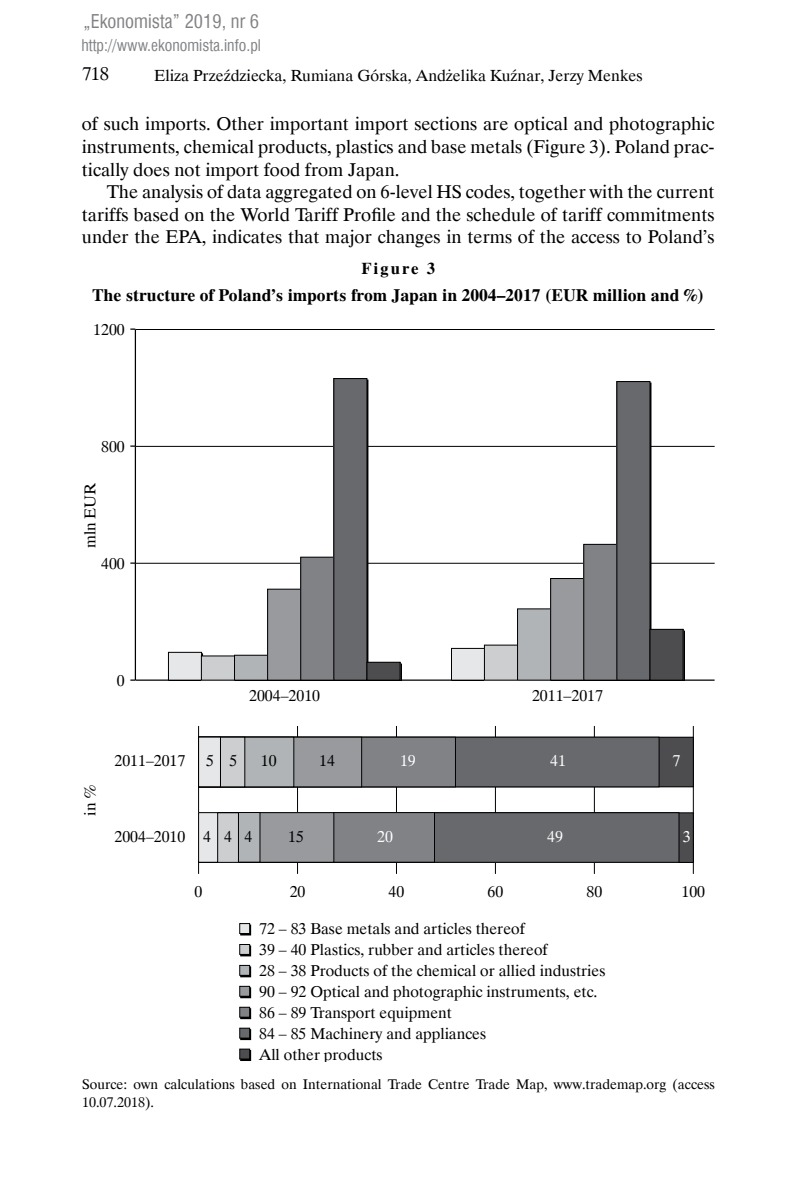
<style>
.page{position:relative;width:794px;height:1191px;background:#fff}
.page>*{position:absolute;margin:0;border:0;box-sizing:border-box;transform-origin:0 0}
.t1{font:18.55px/22.6px "Dutch 801 EU";color:#000;text-align:justify}
.t2{font:18.55px "Swis 721 Cn EU";color:#808285}
.t3{font:700 17.5px "Dutch 801 EU";color:#000}
.t4{font:700 16.62px "Dutch 801 EU";letter-spacing:.125em;color:#000}
.t5{font:16.1px "Dutch 801 EU";color:#000}
.t6{font:15.75px/21px "Dutch 801 EU";color:#000}
.t7{font:15.75px "Swis 721 Cn EU";color:#808285}
.t8{font:15.75px "Dutch 801 EU";color:#fff}
.t9{font:14px/17.5px "Dutch 801 EU";color:#000}
</style>
<div class="page">
<hr style="left:135px;top:329px;width:1px;height:351px;background:#000">
<hr style="left:136px;top:679px;width:578px;height:2px;background:#000">
<hr style="left:136px;top:446px;width:578px;height:1px;background:#000">
<hr style="left:136px;top:563px;width:578px;height:1px;background:#000">
<hr style="left:136px;top:329px;width:578px;height:1px;background:#000">
<div style="left:240px;top:924px;width:11px;height:11px;border:1px solid #000"></div>
<div style="left:240px;top:923px;width:10px;height:10px;background:#e6e7e8"></div>
<div style="left:239px;top:923px;width:11px;height:11px;border:1px solid #000"></div>
<hr style="left:198px;top:726px;width:1px;height:148px;background:#000">
<hr style="left:297px;top:726px;width:1px;height:148px;background:#000">
<hr style="left:693px;top:726px;width:1px;height:148px;background:#000">
<hr style="left:594px;top:726px;width:1px;height:148px;background:#000">
<hr style="left:495px;top:726px;width:1px;height:148px;background:#000">
<hr style="left:396px;top:726px;width:1px;height:148px;background:#000">
<div style="left:199px;top:737px;width:494px;height:50px;background:#4d4d4f"></div>
<div style="left:199px;top:813px;width:494px;height:49px;background:#4d4d4f"></div>
<div style="left:240px;top:945px;width:11px;height:11px;border:1px solid #000"></div>
<div style="left:240px;top:944px;width:10px;height:10px;background:#cccecf"></div>
<div style="left:239px;top:944px;width:11px;height:11px;border:1px solid #000"></div>
<div style="left:240px;top:966px;width:11px;height:11px;border:1px solid #000"></div>
<div style="left:240px;top:965px;width:10px;height:10px;background:#b1b4b6"></div>
<div style="left:239px;top:965px;width:11px;height:10px;border:1px solid #000"></div>
<div style="left:240px;top:987px;width:11px;height:11px;border:1px solid #000"></div>
<div style="left:240px;top:986px;width:10px;height:10px;background:#989a9d"></div>
<div style="left:239px;top:986px;width:11px;height:10px;border:1px solid #000"></div>
<div style="left:240px;top:1008px;width:11px;height:11px;border:1px solid #000"></div>
<div style="left:240px;top:1007px;width:10px;height:10px;background:#808285"></div>
<div style="left:239px;top:1006px;width:11px;height:11px;border:1px solid #000"></div>
<div style="left:240px;top:1029px;width:11px;height:11px;border:1px solid #000"></div>
<div style="left:240px;top:1028px;width:10px;height:10px;background:#68696c"></div>
<div style="left:239px;top:1027px;width:11px;height:11px;border:1px solid #000"></div>
<div style="left:199px;top:737px;width:460px;height:50px;background:#68696c"></div>
<div style="left:198px;top:737px;width:461px;height:50px;border:1px solid #000"></div>
<div style="left:199px;top:812px;width:480px;height:50px;background:#68696c"></div>
<div style="left:198px;top:812px;width:481px;height:50px;border:1px solid #000"></div>
<div style="left:199px;top:737px;width:256px;height:50px;background:#808285"></div>
<div style="left:198px;top:737px;width:258px;height:50px;border:1px solid #000"></div>
<div style="left:199px;top:812px;width:235px;height:50px;background:#808285"></div>
<div style="left:198px;top:812px;width:237px;height:50px;border:1px solid #000"></div>
<div style="left:199px;top:737px;width:163px;height:50px;background:#989a9d"></div>
<div style="left:198px;top:737px;width:164px;height:50px;border:1px solid #000"></div>
<div style="left:199px;top:812px;width:135px;height:50px;background:#989a9d"></div>
<div style="left:198px;top:812px;width:136px;height:50px;border:1px solid #000"></div>
<div style="left:199px;top:737px;width:95px;height:50px;background:#b1b4b6"></div>
<div style="left:198px;top:737px;width:96px;height:50px;border:1px solid #000"></div>
<div style="left:199px;top:812px;width:61px;height:50px;background:#b1b4b6"></div>
<div style="left:199px;top:737px;width:46px;height:50px;background:#cccecf"></div>
<div style="left:199px;top:812px;width:39px;height:50px;background:#cccecf"></div>
<div style="left:198px;top:812px;width:41px;height:50px;border:1px solid #000"></div>
<div style="left:240px;top:1050px;width:11px;height:11px;border:1px solid #000"></div>
<div style="left:240px;top:1049px;width:10px;height:10px;background:#4d4d4f"></div>
<div style="left:239px;top:1048px;width:11px;height:11px;border:1px solid #000"></div>
<div style="left:168px;top:652px;width:33px;height:28px;background:#e6e7e8"></div>
<div style="left:168px;top:652px;width:34px;height:28px;border:1px solid #000"></div>
<div style="left:451px;top:648px;width:33px;height:32px;background:#e6e7e8"></div>
<div style="left:451px;top:648px;width:34px;height:32px;border:1px solid #000"></div>
<div style="left:199px;top:737px;width:21px;height:49px;background:#e6e7e8"></div>
<div style="left:198px;top:737px;width:23px;height:50px;border:1px solid #000"></div>
<div style="left:199px;top:812px;width:19px;height:50px;background:#e6e7e8"></div>
<div style="left:198px;top:812px;width:20px;height:50px;border:1px solid #000"></div>
<div style="left:201px;top:656px;width:33px;height:24px;background:#cccecf"></div>
<div style="left:234px;top:655px;width:34px;height:25px;background:#b1b4b6"></div>
<div style="left:234px;top:655px;width:34px;height:25px;border:1px solid #000"></div>
<div style="left:268px;top:589px;width:33px;height:91px;background:#989a9d"></div>
<div style="left:267px;top:589px;width:34px;height:91px;border:1px solid #000"></div>
<div style="left:301px;top:557px;width:33px;height:123px;background:#808285"></div>
<div style="left:300px;top:557px;width:34px;height:123px;border:1px solid #000"></div>
<div style="left:334px;top:379px;width:34px;height:303px;border:1px solid #000"></div>
<div style="left:334px;top:378px;width:33px;height:302px;background:#68696c"></div>
<div style="left:333px;top:378px;width:34px;height:302px;border:1px solid #000"></div>
<div style="left:367px;top:663px;width:34px;height:19px;border:1px solid #000"></div>
<div style="left:367px;top:662px;width:33px;height:18px;background:#4d4d4f"></div>
<div style="left:366px;top:662px;width:34px;height:18px;border:1px solid #000"></div>
<div style="left:484px;top:645px;width:33px;height:35px;background:#cccecf"></div>
<div style="left:484px;top:644px;width:34px;height:36px;border:1px solid #000"></div>
<div style="left:517px;top:609px;width:33px;height:71px;background:#b1b4b6"></div>
<div style="left:517px;top:608px;width:34px;height:72px;border:1px solid #000"></div>
<div style="left:550px;top:578px;width:34px;height:102px;background:#989a9d"></div>
<div style="left:550px;top:578px;width:34px;height:102px;border:1px solid #000"></div>
<div style="left:584px;top:544px;width:33px;height:136px;background:#808285"></div>
<div style="left:583px;top:544px;width:34px;height:136px;border:1px solid #000"></div>
<div style="left:617px;top:382px;width:34px;height:300px;border:1px solid #000"></div>
<div style="left:617px;top:381px;width:33px;height:299px;background:#68696c"></div>
<div style="left:616px;top:381px;width:34px;height:299px;border:1px solid #000"></div>
<div style="left:650px;top:630px;width:34px;height:52px;border:1px solid #000"></div>
<div style="left:650px;top:629px;width:33px;height:51px;background:#4d4d4f"></div>
<div style="left:649px;top:629px;width:34px;height:51px;border:1px solid #000"></div>
<div style="left:137px;top:681px;width:572px;height:5px;background:#fff"></div>
<p class="t2" style="left:83px;top:9px;width:177px">„Ekonomista” 2019, nr 6</p>
<p class="t7" style="left:81px;top:34px;width:181px">http://www.ekonomista.info.pl</p>
<p class="t1" style="left:82px;top:63px;width:28px">718</p>
<p class="t5" style="left:154px;top:65px;width:490px">Eliza Przeździecka, Rumiana Górska, Andżelika Kuźnar, Jerzy Menkes</p>
<p class="t1" style="left:82px;top:113px;width:634px">of such imports. Other important import sections are optical and photographic instruments, chemical products, plastics and base metals (Figure 3). Poland prac&shy;tically does not import food from Japan.</p>
<p class="t1" style="left:82px;top:181px;width:634px;text-indent:25px">The analysis of data aggregated on 6-level HS codes, together with the current tariffs based on the World Tariff Profile and the schedule of tariff commitments under the EPA, indicates that major changes in terms of the access to Poland’s</p>
<p class="t4" style="left:361px;top:258px;width:75px">Figure 3</p>
<p class="t3" style="left:93px;top:284px;width:613px">The structure of Poland’s imports from Japan in 2004–2017 (EUR million and %)</p>
<p class="t6" style="left:93px;top:319px;width:33px">1200</p>
<p class="t6" style="left:101px;top:436px;width:25px">800</p>
<p class="t6" style="left:80px;top:548px;width:67px;rotate:-90deg">mln EUR</p>
<p class="t6" style="left:101px;top:553px;width:25px">400</p>
<p class="t6" style="left:117px;top:670px;width:9px">0</p>
<p class="t6" style="left:249px;top:685px;width:72px">2004–2010</p>
<p class="t6" style="left:532px;top:685px;width:72px">2011–2017</p>
<p class="t6" style="left:80px;top:815px;width:33px;rotate:-90deg">in %</p>
<p class="t6" style="left:114px;top:751px;width:72px">2011–2017</p>
<p class="t6" style="left:206px;top:751px;width:9px">5</p>
<p class="t6" style="left:229px;top:751px;width:9px">5</p>
<p class="t6" style="left:261px;top:751px;width:17px">10</p>
<p class="t6" style="left:319px;top:751px;width:17px">14</p>
<p class="t8" style="left:400px;top:751px;width:17px">19</p>
<p class="t8" style="left:550px;top:751px;width:17px">41</p>
<p class="t8" style="left:672px;top:751px;width:9px">7</p>
<p class="t6" style="left:114px;top:826px;width:72px">2004–2010</p>
<p class="t6" style="left:203px;top:826px;width:9px">4</p>
<p class="t6" style="left:224px;top:826px;width:30px">4 4</p>
<p class="t6" style="left:288px;top:826px;width:17px">15</p>
<p class="t8" style="left:377px;top:826px;width:17px">20</p>
<p class="t8" style="left:547px;top:826px;width:17px">49</p>
<p class="t8" style="left:683px;top:826px;width:9px">3</p>
<p class="t6" style="left:195px;top:881px;width:9px">0</p>
<p class="t6" style="left:290px;top:881px;width:17px">20</p>
<p class="t6" style="left:388px;top:881px;width:17px">40</p>
<p class="t6" style="left:487px;top:881px;width:17px">60</p>
<p class="t6" style="left:586px;top:881px;width:17px">80</p>
<p class="t6" style="left:681px;top:881px;width:25px">100</p>
<p class="t6" style="left:259px;top:918px;width:347px">72 – 83 Base metals and articles thereof<br>39 – 40 Plastics, rubber and articles thereof<br>28 – 38 Products of the chemical or allied industries 90 – 92 Optical and photographic instruments, etc.<br>86 – 89 Transport equipment<br>84 – 85 Machinery and appliances<br>All other products</p>
<p class="t9" style="left:82px;top:1075px;width:634px">Source: own calculations based on International Trade Centre Trade Map, www.trademap.org (access<br>10.07.2018).</p>
</div>
